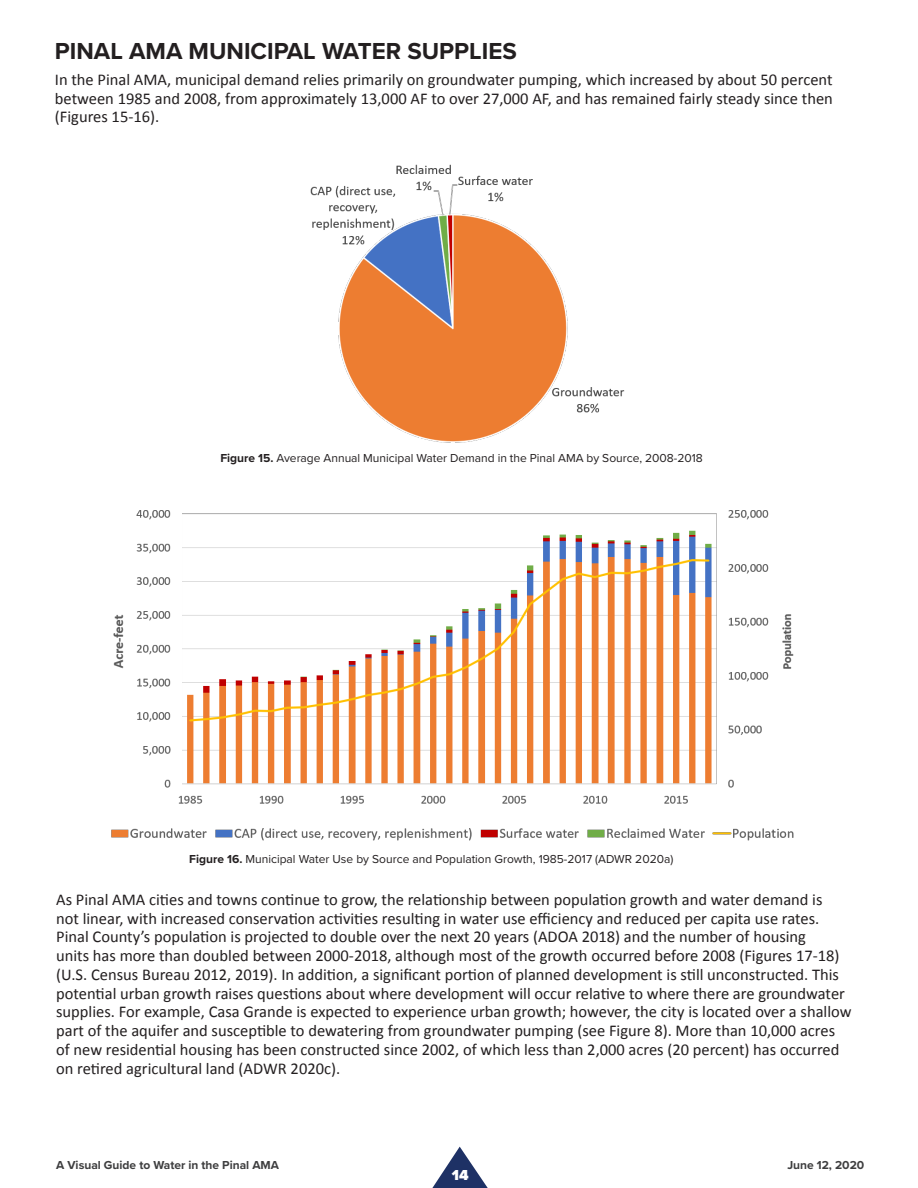
<style>
.page{position:relative;width:918px;height:1188px;background:#fff}
.page>*{position:absolute;margin:0;border:0;box-sizing:border-box;transform-origin:0 0}
.Section_Heading_2{font:700 24px "Proxima Nova";color:#231f20}
.Body_Text{font:16.5px/18.8px "Calibri";color:#231f20;text-align:justify}
.t1{font:900 15px "Proxima Nova";color:#fff}
.t2{font:12px "Proxima Nova";color:#231f20}
.t3{font:700 12px "Proxima Nova";color:#3e3e3f}
.s1{font-weight:700}
</style>
<div class="page">
<img style="left:310px;top:164px;width:315px;height:279px">
<img style="left:111px;top:510px;width:683px;height:331px">
<svg style="left:432px;top:1147px;width:56px;height:41px"></svg>
<p class="Section_Heading_2" style="left:55px;top:34px;width:463px">PINAL AMA MUNICIPAL WATER SUPPLIES</p>
<p class="Body_Text" style="left:55px;top:70px;width:780px">In the Pinal AMA, municipal demand relies primarily on groundwater pumping, which increased by about 50 percent between 1985 and 2008, from approximately 13,000 AF to over 27,000 AF, and has remained fairly steady since then (Figures 15-16).</p>
<p class="t2" style="left:220px;top:449px;width:484px"><span class="s1">Figure 15.</span> Average Annual Municipal Water Demand in the Pinal AMA by Source, 2008-2018</p>
<p class="t2" style="left:189px;top:850px;width:486px"><span class="s1">Figure 16.</span> Municipal Water Use by Source and Population Growth, 1985-2017 (ADWR 2020a)</p>
<p class="Body_Text" style="left:56px;top:890px;width:797px;text-align:left">As Pinal AMA cities and towns continue to grow, the relationship between population growth and water demand is<br>not linear, with increased conservation activities resulting in water use efficiency and reduced per capita use rates.<br>Pinal County’s population is projected to double over the next 20 years (ADOA 2018) and the number of housing<br>units has more than doubled between 2000-2018, although most of the growth occurred before 2008 (Figures 17-18) (U.S. Census Bureau 2012, 2019). In addition, a significant portion of planned development is still unconstructed. This potential urban growth raises questions about where development will occur relative to where there are groundwater supplies. For example, Casa Grande is expected to experience urban growth; however, the city is located over a shallow part of the aquifer and susceptible to dewatering from groundwater pumping (see Figure 8). More than 10,000 acres of new residential housing has been constructed since 2002, of which less than 2,000 acres (20 percent) has occurred on retired agricultural land (ADWR 2020c).</p>
<p class="t3" style="left:56px;top:1156px;width:224px">A Visual Guide to Water in the Pinal AMA</p>
<p class="t1" style="left:452px;top:1164px;width:18px">14</p>
<p class="t3" style="left:787px;top:1156px;width:78px">June 12, 2020</p>
</div>
